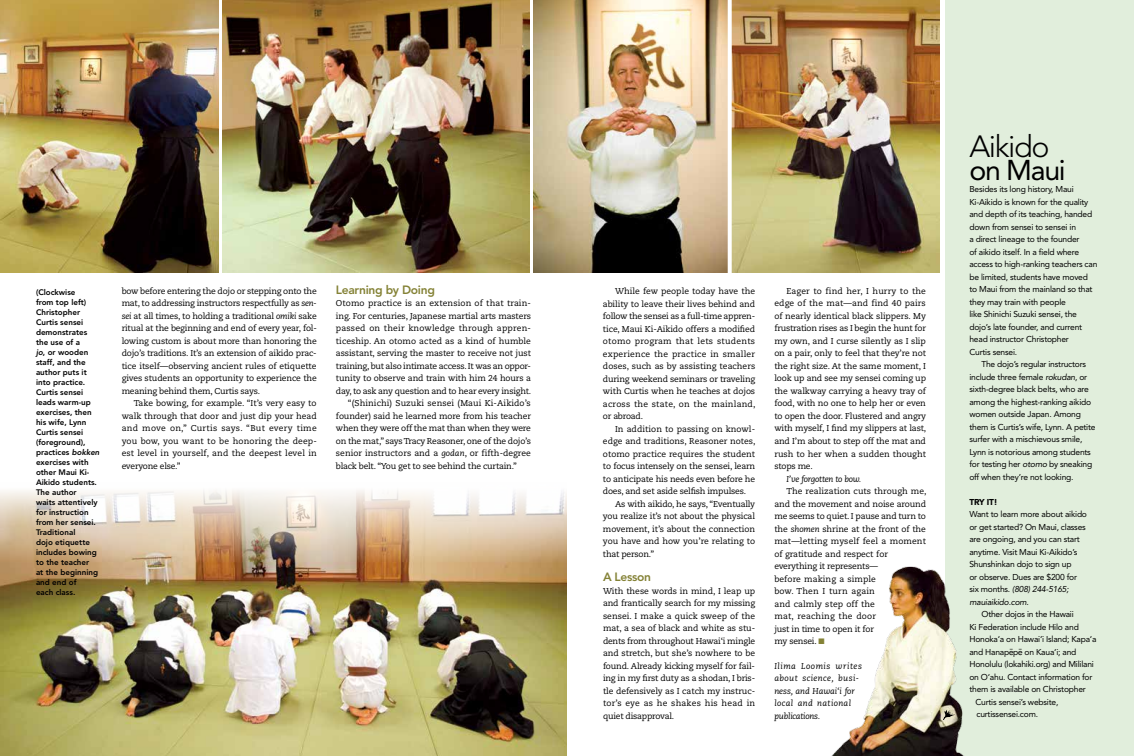
<style>
.page{position:relative;width:1134px;height:756px;background:#fff}
.page>*{position:absolute;margin:0;border:0;box-sizing:border-box;transform-origin:0 0}
.t1{font:300 30.5px "Avenir";letter-spacing:-.045em;color:#000}
.t2{font:28.5px "Avenir";letter-spacing:-.045em;color:#000}
.t3{font:800 12px "Avenir";letter-spacing:-.025em;color:#848236}
.t4{font:8.5px/12.5px "Caecilia";letter-spacing:-.01em;color:#000;text-align:justify}
.t5{font:8.5px/12.5px "Avenir";letter-spacing:-.025em;color:#000}
.t6{font:italic 8.5px/12.5px "Caecilia";letter-spacing:.045em;color:#000}
.t7{font:8.5px "Caecilia";letter-spacing:.01em;color:#000}
.t8{font:8.5px "Caecilia";letter-spacing:-.03em;color:#000}
.t9{font:8.5px "Caecilia";letter-spacing:.02em;color:#000}
.t10{font:italic 8.5px "Caecilia";letter-spacing:-.025em;color:#000}
.t11{font:900 8.5px "Avenir";color:#000}
.t12{font:800 8px/10px "Avenir";color:#000}
.s1{font-style:italic}
.s2{color:#848236}
.s3{font-family:"Hawaii Avenir Roman"}
</style>
<div class="page">
<img style="left:0;top:0;width:219px;height:272px">
<img style="left:533px;top:0;width:195px;height:272px">
<div style="left:946px;top:0;width:188px;height:756px;background:#e1eedc"></div>
<img style="left:0;top:490px;width:567px;height:266px">
<img style="left:732px;top:0;width:208px;height:272px">
<svg style="left:222px;top:0;width:1px;height:273px"></svg>
<svg style="left:529px;top:0;width:1px;height:273px"></svg>
<svg style="left:731px;top:0;width:1px;height:273px"></svg>
<img style="left:223px;top:0;width:306px;height:272px">
<img style="left:831px;top:543px;width:133px;height:213px">
<svg style="left:943px;top:710px;width:12px;height:10px"></svg>
<p class="t12" style="left:36px;top:287px;width:65px">(Clockwise<br>from top left)<br>Christopher<br>Curtis sensei demonstrates the use of a<br><span class="s1">jo</span>, or wooden staff, and the author puts it into practice.<br>Curtis sensei leads warm-up exercises, then his wife, Lynn<br>Curtis sensei (foreground), practices <span class="s1">bokken </span>exercises with other Maui Ki-<br>Aikido students.<br>The author<br>waits attentively for instruction from her sensei.<br>Traditional<br>dojo etiquette includes bowing to the teacher<br>at the beginning and end of<br>each class.</p>
<p class="t4" style="left:122px;top:285px;width:197px">bow before entering the dojo or stepping onto the mat, to addressing instructors respectfully as <span class="s1">sen&shy;sei</span> at all times, to holding a traditional <span class="s1">omiki</span> sake ritual at the beginning and end of every year, fol&shy;lowing custom is about more than honoring the dojo’s traditions. It’s an extension of aikido prac&shy;tice itself—observing ancient rules of etiquette gives students an opportunity to experience the meaning behind them, Curtis says.</p>
<p class="t4" style="left:122px;top:397px;width:197px;text-indent:12px">Take bowing, for example. “It’s very easy to walk through that door and just dip your head and move on,” Curtis says. “But every time you bow, you want to be honoring the deep&shy;est level in yourself, and the deepest level in everyone else.”</p>
<h3 class="t3" style="left:336px;top:283px;width:100px">Learning by Doing</h3>
<p class="t7" style="left:336px;top:299px;width:196px">Otomo practice is an extension of that train-</p>
<p class="t4" style="left:336px;top:310px;width:197px">ing. For centuries, Japanese martial arts masters</p>
<p class="t9" style="left:336px;top:324px;width:197px">passed on their knowledge through appren-</p>
<p class="t4" style="left:336px;top:335px;width:197px">ticeship. An otomo acted as a kind of humble</p>
<p class="t4" style="left:336px;top:347px;width:197px">assistant, serving the master to receive not just</p>
<p class="t8" style="left:336px;top:361px;width:197px">training, but also intimate access. It was an oppor-</p>
<p class="t4" style="left:336px;top:372px;width:197px">tunity to observe and train with him 24 hours a</p>
<p class="t4" style="left:336px;top:385px;width:197px">day, to ask any question and to hear every insight.</p>
<p class="t7" style="left:348px;top:399px;width:184px">“(Shinichi) Suzuki sensei (Maui Ki-Aikido’s</p>
<p class="t4" style="left:336px;top:410px;width:197px">founder) said he learned more from his teacher</p>
<p class="t4" style="left:336px;top:422px;width:197px">when they were off the mat than when they were</p>
<p class="t4" style="left:336px;top:435px;width:197px">on the mat,” says Tracy Reasoner, one of the dojo’s</p>
<p class="t4" style="left:336px;top:447px;width:197px">senior instructors and a <span class="s1">godan</span>, or fifth-degree</p>
<p class="t4" style="left:336px;top:460px;width:183px">black belt. “You get to see behind the curtain.”</p>
<p class="t4" style="left:603px;top:285px;width:154px;text-indent:12px">While few people today have the ability to leave their lives behind and follow the sensei as a full-time appren&shy;tice, Maui Ki-Aikido offers a modified otomo program that lets students experience the practice in smaller doses, such as by assisting teachers during weekend seminars or traveling with Curtis when he teaches at dojos across the state, on the mainland, or abroad.</p>
<p class="t4" style="left:603px;top:423px;width:154px;text-indent:12px">In addition to passing on knowl&shy;edge and traditions, Reasoner notes, otomo practice requires the student to focus intensely on the sensei, learn to anticipate his needs even before he does, and set aside selfish impulses.</p>
<p class="t4" style="left:603px;top:498px;width:154px;text-indent:12px">As with aikido, he says, “Eventually you realize it’s not about the physical movement, it’s about the connection you have and how you’re relating to that person.”</p>
<h3 class="t3" style="left:603px;top:570px;width:50px">A Lesson</h3>
<p class="t4" style="left:603px;top:585px;width:154px">With these words in mind, I leap up and frantically search for my missing sensei. I make a quick sweep of the mat, a sea of black and white as stu&shy;dents from throughout Hawai‘i mingle and stretch, but she’s nowhere to be found. Already kicking myself for fail&shy;ing in my first duty as a shodan, I bris&shy;tle defensively as I catch my instruc&shy;tor’s eye as he shakes his head in quiet disapproval.</p>
<p class="t4" style="left:774px;top:285px;width:153px;text-indent:12px">Eager to find her, I hurry to the edge of the mat—and find 40 pairs of nearly identical black slippers. My frustration rises as I begin the hunt for my own, and I curse silently as I slip on a pair, only to feel that they’re not the right size. At the same moment, I look up and see my sensei coming up the walkway carrying a heavy tray of food, with no one to help her or even to open the door. Flustered and angry with myself, I find my slippers at last, and I’m about to step off the mat and rush to her when a sudden thought stops me.</p>
<p class="t10" style="left:786px;top:474px;width:76px">I’ve forgotten to bow.</p>
<p class="t4" style="left:774px;top:485px;width:153px;text-align:left;text-indent:12px">The realization cuts through me, and the movement and noise around me seems to quiet. I pause and turn to the <span class="s1">shomen</span> shrine at the front of the mat—letting myself feel a moment of gratitude and respect for everything it represents—<br>before making a simple<br>bow. Then I turn again<br>and calmly step off the<br>mat, reaching the door<br>just in time to open it for<br>my sensei. <span class="s2">■</span></p>
<p class="t6" style="left:774px;top:660px;width:89px">Ilima Loomis writes about science, busi&shy;ness, and Hawai‘i for local and national publications.</p>
<h1 class="t1" style="left:969px;top:129px;width:82px">Aikido</h1>
<h2 class="t2" style="left:969px;top:153px;width:98px">on Maui</h2>
<p class="t5" style="left:969px;top:183px;width:130px">Besides its long history, Maui<br>Ki-Aikido is known for the quality and depth of its teaching, handed down from sensei to sensei in<br>a direct lineage to the founder<br>of aikido itself. In a field where access to high-ranking teachers can be limited, students have moved to Maui from the mainland so that they may train with people<br>like Shinichi Suzuki sensei, the dojo’s late founder, and current head instructor Christopher<br>Curtis sensei.</p>
<p class="t5" style="left:969px;top:358px;width:128px;text-indent:12px">The dojo’s regular instructors include three female <span class="s1">rokudan</span>, or sixth-degree black belts, who are among the highest-ranking aikido women outside Japan. Among them is Curtis’s wife, Lynn. A petite surfer with a mischievous smile,<br>Lynn is notorious among students for testing her <span class="s1">otomo</span> by sneaking off when they’re not looking.</p>
<p class="t11" style="left:969px;top:497px;width:30px">TRY IT!</p>
<p class="t5" style="left:969px;top:508px;width:119px">Want to learn more about aikido or get started? On Maui, classes are ongoing, and you can start anytime. Visit Maui Ki-Aikido’s<br>Shunshinkan dojo to sign up<br>or observe. Dues are $200 for six months. <span class="s1">(808) 244-5165; mauiaikido.com.</span></p>
<p class="t5" style="left:981px;top:608px;width:94px">Other dojos in the Hawaii</p>
<p class="t5" style="left:969px;top:621px;width:111px">Ki Federation include Hilo and</p>
<p class="t5" style="left:969px;top:633px;width:129px">Honoka‘a on Hawai‘i Island; Kapa‘a</p>
<p class="t5" style="left:969px;top:646px;width:108px">and Hanap<span class="s3">e</span>p<span class="s3">e</span> on Kaua‘i; and</p>
<p class="t5" style="left:969px;top:658px;width:126px">Honolulu (lokahiki.org) and Mililani</p>
<p class="t5" style="left:969px;top:671px;width:125px">on O‘ahu. Contact information for</p>
<p class="t5" style="left:969px;top:683px;width:118px">them is available on Christopher</p>
<p class="t5" style="left:975px;top:696px;width:84px">Curtis sensei’s website,</p>
<p class="t5" style="left:976px;top:708px;width:63px">curtissensei.com.</p>
</div>
